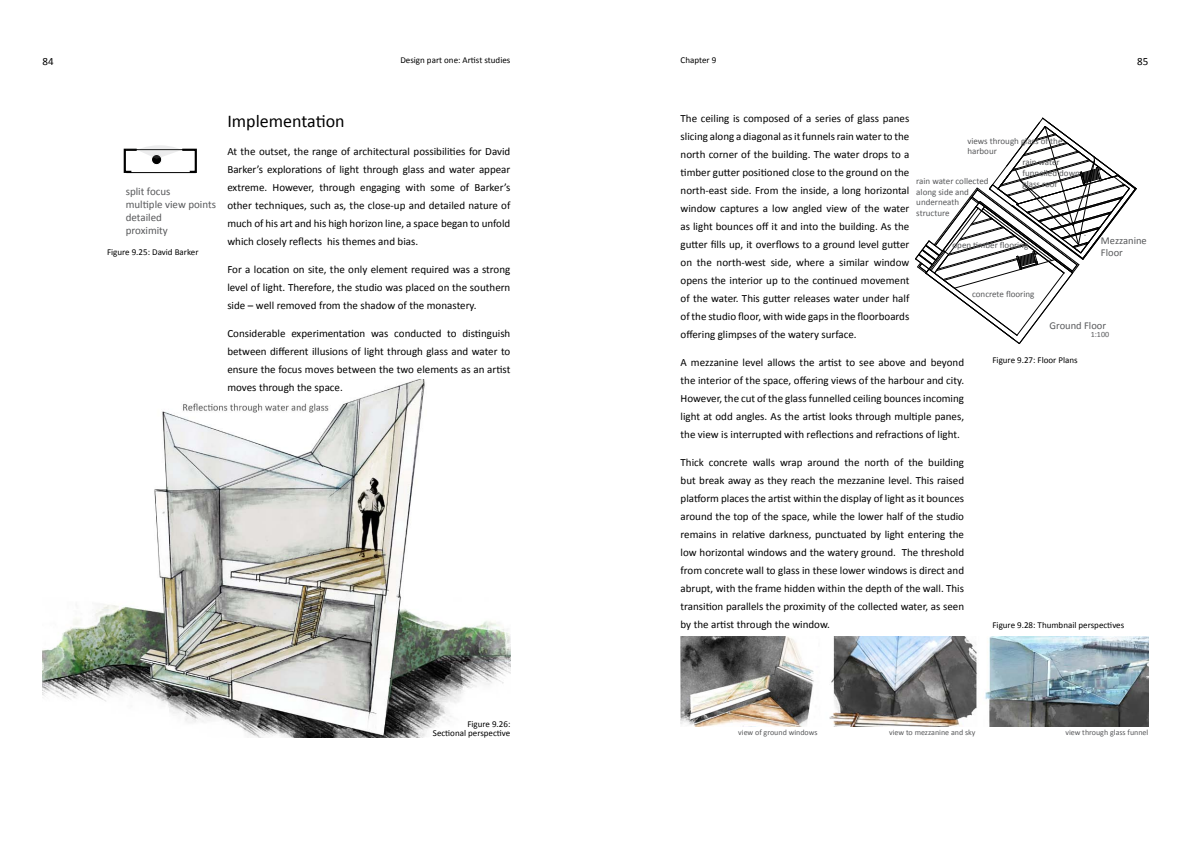
<style>
.page{position:relative;width:1191px;height:842px;background:#fff}
.page>*{position:absolute;margin:0;border:0;box-sizing:border-box;transform-origin:0 0}
.t1{font:18px "Calibri";color:#000}
.t2{font:11px/18px "Calibri";color:#000;text-align:justify}
.t3{font:11px/13.2px "Calibri";color:#58595b}
.t4{font:10.5px/12.6px "Calibri";color:#58595b}
.t5{font:9px/10.8px "Calibri";color:#58595b}
.t6{font:9px/9px "Calibri";color:#000;text-align:right}
.t7{font:8px "Calibri";color:#58595b}
</style>
<div class="page">
<img style="left:43px;top:379px;width:467px;height:358px">
<img style="left:680px;top:636px;width:468px;height:91px">
<svg style="left:123px;top:145px;width:74px;height:29px"></svg>
<svg style="left:915px;top:118px;width:221px;height:226px"></svg>
<p class="t6" style="left:400px;top:56px;width:111px">Design part one: Artist studies</p>
<p class="t6" style="left:680px;top:56px;width:37px">Chapter 9</p>
<p class="t2" style="left:43px;top:52px;width:13px">84</p>
<p class="t2" style="left:1137px;top:52px;width:13px">85</p>
<p class="t3" style="left:126px;top:184px;width:92px">split focus<br>multiple view points detailed<br>proximity</p>
<p class="t6" style="left:107px;top:247px;width:93px">Figure 9.25: David Barker</p>
<p class="t1" style="left:227px;top:110px;width:119px">Implementation</p>
<p class="t2" style="left:227px;top:142px;width:284px">At the outset, the range of architectural possibilities for David Barker’s explorations of light through glass and water appear extreme. However, through engaging with some of Barker’s other techniques, such as, the close-up and detailed nature of much of his art and his high horizon line, a space began to unfold which closely reflects his themes and bias.</p>
<p class="t2" style="left:227px;top:260px;width:284px">For a location on site, the only element required was a strong level of light. Therefore, the studio was placed on the southern side – well removed from the shadow of the monastery.</p>
<p class="t2" style="left:227px;top:324px;width:284px">Considerable experimentation was conducted to distinguish between different illusions of light through glass and water to ensure the focus moves between the two elements as an artist moves through the space.</p>
<p class="t6" style="left:433px;top:719px;width:79px">Figure 9.26:<br>Sectional perspective</p>
<p class="t2" style="left:680px;top:109px;width:230px">The ceiling is composed of a series of glass panes slicing along a diagonal as it funnels rain water to the north corner of the building. The water drops to a timber gutter positioned close to the ground on the north-east side. From the inside, a long horizontal window captures a low angled view of the water as light bounces off it and into the building. As the gutter fills up, it overflows to a ground level gutter on the north-west side, where a similar window opens the interior up to the continued movement of the water. This gutter releases water under half of the studio floor, with wide gaps in the floorboards offering glimpses of the watery surface.</p>
<p class="t2" style="left:680px;top:353px;width:285px">A mezzanine level allows the artist to see above and beyond the interior of the space, offering views of the harbour and city.<br>However, the cut of the glass funnelled ceiling bounces incoming light at odd angles. As the artist looks through multiple panes, the view is interrupted with reflections and refractions of light.</p>
<p class="t2" style="left:680px;top:453px;width:285px">Thick concrete walls wrap around the north of the building but break away as they reach the mezzanine level. This raised platform places the artist within the display of light as it bounces around the top of the space, while the lower half of the studio remains in relative darkness, punctuated by light entering the low horizontal windows and the watery ground. The threshold from concrete wall to glass in these lower windows is direct and abrupt, with the frame hidden within the depth of the wall. This transition parallels the proximity of the collected water, as seen by the artist through the window.</p>
<p class="t5" style="left:967px;top:135px;width:97px">views through glass of the harbour</p>
<p class="t5" style="left:1022px;top:157px;width:59px">rain water funnelled down glass roof</p>
<p class="t5" style="left:916px;top:176px;width:74px">rain water collected along side and underneath structure</p>
<p class="t5" style="left:952px;top:240px;width:77px">open timber flooring</p>
<p class="t4" style="left:1101px;top:234px;width:47px">Mezzanine<br>Floor</p>
<p class="t5" style="left:972px;top:289px;width:64px">concrete flooring</p>
<p class="t4" style="left:1049px;top:319px;width:58px">Ground Floor</p>
<p class="t7" style="left:1090px;top:329px;width:20px">1:100</p>
<p class="t6" style="left:992px;top:355px;width:87px">Figure 9.27: Floor Plans</p>
<p class="t6" style="left:992px;top:620px;width:133px">Figure 9.28: Thumbnail perspectives</p>
<p class="t7" style="left:738px;top:727px;width:81px">view of ground windows</p>
<p class="t7" style="left:889px;top:727px;width:88px">view to mezzanine and sky</p>
<p class="t7" style="left:1065px;top:727px;width:85px">view through glass funnel</p>
</div>
